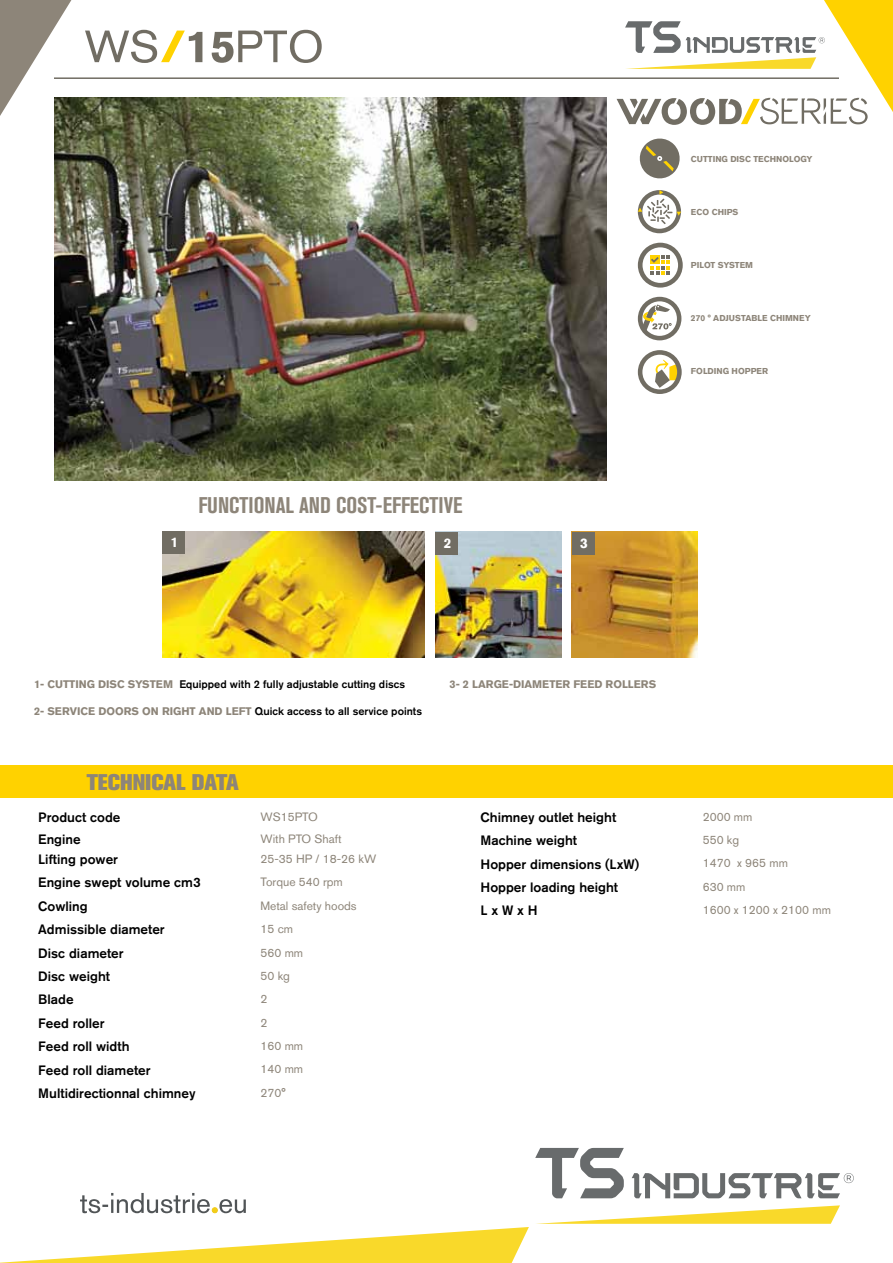
<style>
.page{position:relative;width:893px;height:1263px;background:#fff}
.page>*{position:absolute;margin:0;border:0;box-sizing:border-box;transform-origin:0 0}
.t1{font:700 condensed 22.5px "Akzidenz Grotesk BQ";color:#8d8579}
.t2{font:800 22.5px "Akzidenz Grotesk BQ";color:#8d8579}
.t3{font:500 13.5px "Akzidenz Grotesk BQ";color:#000}
.t4{font:900 13.5px "Akzidenz Grotesk CE";color:#fff}
.t5{font:12px "Akzidenz Grotesk BQ";color:#8d8579}
.t6{font:500 10.95px "Akzidenz Grotesk BQ";color:#000}
.t7{font:700 10.95px "Akzidenz Grotesk BQ";color:#8d8579}
.t8{font:700 8.55px "Akzidenz Grotesk BQ";color:#8d8579}
.s1{font-weight:700;color:#8d8579}
</style>
<div class="page">
<hr style="left:54px;top:77px;width:785px;height:2px;background:#716d63">
<div style="left:0;top:765px;width:893px;height:33px;background:#ffd200"></div>
<svg style="left:0;top:0;width:71px;height:116px"></svg>
<svg style="left:536px;top:1205px;width:304px;height:19px"></svg>
<svg style="left:535px;top:1148px;width:89px;height:50px"></svg>
<svg style="left:632px;top:1173px;width:222px;height:25px"></svg>
<svg style="left:0;top:1227px;width:529px;height:36px"></svg>
<svg style="left:80px;top:1193px;width:166px;height:20px"></svg>
<svg style="left:617px;top:0;width:276px;height:125px"></svg>
<svg style="left:85px;top:30px;width:237px;height:33px"></svg>
<svg style="left:639px;top:138px;width:41px;height:41px"></svg>
<svg style="left:638px;top:190px;width:43px;height:43px"></svg>
<svg style="left:638px;top:297px;width:43px;height:43px"></svg>
<svg style="left:638px;top:243px;width:45px;height:45px"></svg>
<svg style="left:638px;top:350px;width:44px;height:44px"></svg>
<img style="left:435px;top:532px;width:126px;height:126px">
<img style="left:572px;top:532px;width:126px;height:126px">
<img style="left:163px;top:532px;width:262px;height:126px">
<div style="left:163px;top:531px;width:22px;height:23px;background:#716d63"></div>
<div style="left:435px;top:532px;width:23px;height:22px;background:#716d63"></div>
<div style="left:572px;top:532px;width:22px;height:22px;background:#716d63"></div>
<img style="left:54px;top:98px;width:553px;height:382px">
<p class="t8" style="left:691px;top:154px;width:123px">CUTTING DISC TECHNOLOGY</p>
<p class="t8" style="left:691px;top:207px;width:49px">ECO CHIPS</p>
<p class="t8" style="left:691px;top:260px;width:64px">PILOT SYSTEM</p>
<p class="t8" style="left:691px;top:313px;width:45px">270 ° ADJUST</p>
<p class="t8" style="left:745px;top:313px;width:67px">ABLE CHIMNEY</p>
<h1 class="t1" style="left:198px;top:493px;width:266px">FUNCTIONAL AND COST-EFFECTIVE</h1>
<p class="t4" style="left:171px;top:534px;width:9px">1</p>
<p class="t4" style="left:444px;top:534px;width:9px">2</p>
<p class="t4" style="left:580px;top:534px;width:9px">3</p>
<p class="t8" style="left:691px;top:366px;width:29px">FOLDING</p>
<p class="t8" style="left:732px;top:366px;width:38px">HOPPER</p>
<p class="t7" style="left:34px;top:678px;width:29px">1- CUTTING</p>
<p class="t6" style="left:98px;top:677px;width:308px"><span class="s1">DISC SYSTEM</span> Equipped with 2 fully adjustable cutting discs</p>
<p class="t6" style="left:34px;top:704px;width:390px"><span class="s1">2- SERVICE DOORS ON RIGHT AND LEFT</span> Quick access to all service points</p>
<h1 class="t2" style="left:87px;top:769px;width:154px">TECHNICAL DATA</h1>
<p class="t7" style="left:449px;top:678px;width:208px">3- 2 LARGE-DIAMETER FEED ROLLERS</p>
<p class="t3" style="left:38px;top:809px;width:84px">Product code</p>
<p class="t5" style="left:260px;top:809px;width:59px">WS15PTO</p>
<p class="t3" style="left:38px;top:831px;width:44px">Engine</p>
<p class="t5" style="left:260px;top:832px;width:83px">With PTO Shaft</p>
<p class="t3" style="left:38px;top:851px;width:81px">Lifting power</p>
<p class="t5" style="left:260px;top:852px;width:117px">25-35 HP / 18-26 kW</p>
<p class="t3" style="left:38px;top:874px;width:164px">Engine swept volume cm3</p>
<p class="t5" style="left:260px;top:875px;width:84px">Torque 540 rpm</p>
<p class="t3" style="left:38px;top:898px;width:51px">Cowling</p>
<p class="t5" style="left:260px;top:898px;width:98px">Metal safety hoods</p>
<p class="t3" style="left:38px;top:921px;width:128px">Admissible diameter</p>
<p class="t5" style="left:260px;top:922px;width:34px">15 cm</p>
<p class="t3" style="left:38px;top:944px;width:87px">Disc diameter</p>
<p class="t5" style="left:260px;top:945px;width:44px">560 mm</p>
<p class="t3" style="left:38px;top:968px;width:73px">Disc weight</p>
<p class="t5" style="left:260px;top:968px;width:31px">50 kg</p>
<p class="t3" style="left:38px;top:991px;width:37px">Blade</p>
<p class="t5" style="left:260px;top:992px;width:8px">2</p>
<p class="t3" style="left:38px;top:1015px;width:68px">Feed roller</p>
<p class="t5" style="left:260px;top:1015px;width:8px">2</p>
<p class="t3" style="left:38px;top:1038px;width:93px">Feed roll width</p>
<p class="t5" style="left:260px;top:1039px;width:44px">160 mm</p>
<p class="t3" style="left:38px;top:1061px;width:114px">Feed roll diameter</p>
<p class="t5" style="left:260px;top:1062px;width:44px">140 mm</p>
<p class="t3" style="left:38px;top:1085px;width:159px">Multidirectionnal chimney</p>
<p class="t5" style="left:260px;top:1085px;width:27px">270°</p>
<p class="t3" style="left:480px;top:809px;width:137px">Chimney outlet height</p>
<p class="t5" style="left:703px;top:809px;width:51px">2000 mm</p>
<p class="t3" style="left:480px;top:832px;width:98px">Machine weight</p>
<p class="t5" style="left:703px;top:833px;width:38px">550 kg</p>
<p class="t3" style="left:480px;top:855px;width:160px">Hopper dimensions (LxW)</p>
<p class="t5" style="left:703px;top:856px;width:87px">1470 x 965 mm</p>
<p class="t3" style="left:480px;top:879px;width:139px">Hopper loading height</p>
<p class="t5" style="left:703px;top:879px;width:44px">630 mm</p>
<p class="t3" style="left:480px;top:902px;width:59px">L x W x H</p>
<p class="t5" style="left:703px;top:903px;width:130px">1600 x 1200 x 2100 mm</p>
</div>
